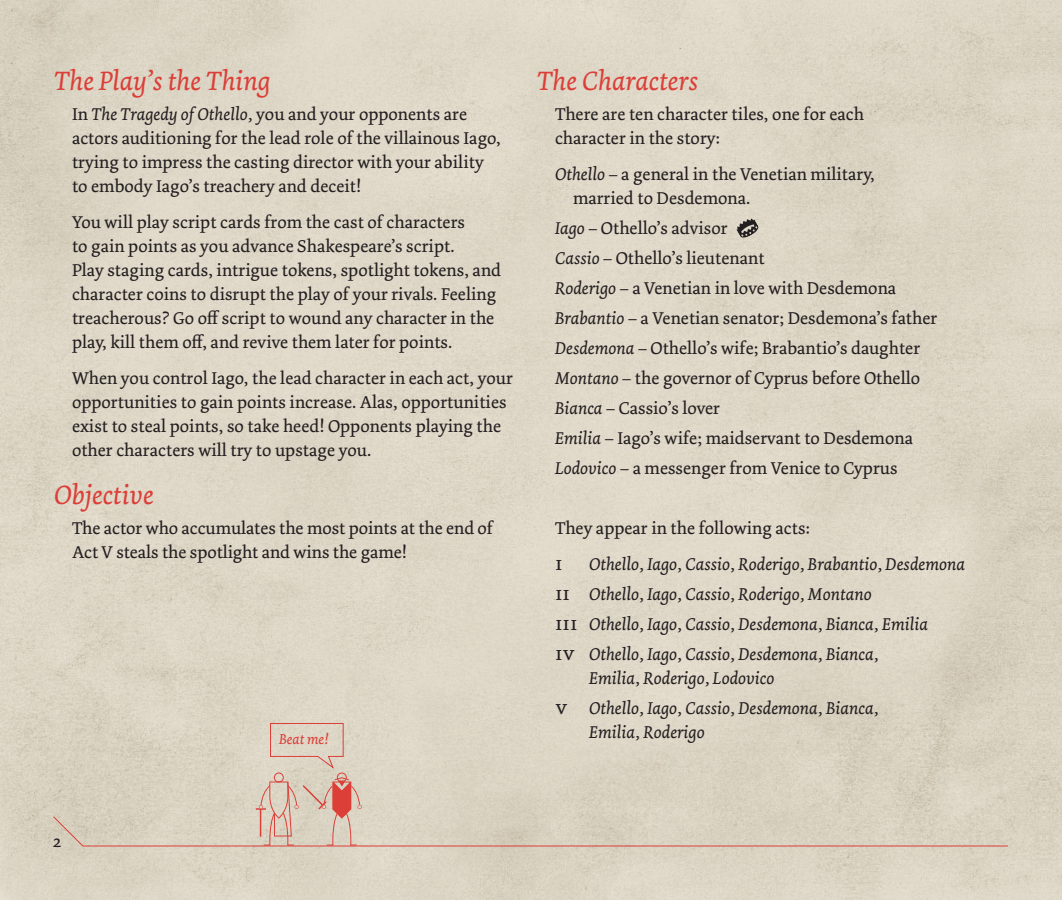
<style>
.page{position:relative;width:1062px;height:900px;background:#ddd6c6}
.page>*{position:absolute;margin:0;border:0;box-sizing:border-box;transform-origin:0 0}
.t1{font:italic 28px "Dolly Pro";color:#db3f38}
.t2{font:20px "Dolly Pro Regular Small Caps";color:#231f20}
.t3{font:18px/24px "Dolly Pro";color:#231f20}
.t4{font:italic 18px/30px "Dolly Pro";color:#231f20}
.t5{font:italic 15px "Dolly Pro";color:#db3f38}
.s1{font-style:italic}
.s2{font-family:"Dolly Pro Regular Small Caps";font-style:normal;font-size:20px}
</style>
<div class="page">
<div style="left:337px;top:773px;width:10px;height:10px;border:1px solid #db3f38;border-radius:50%"></div>
<div style="left:274px;top:773px;width:10px;height:10px;border:1px solid #db3f38;border-radius:50%"></div>
<svg style="left:52px;top:777px;width:957px;height:70px;background:#d8cdbc"></svg>
<svg style="left:270px;top:723px;width:74px;height:47px;background:#dcccbc"></svg>
<svg style="left:736px;top:218px;width:23px;height:20px"></svg>
<h1 class="t1" style="left:54px;top:63px;width:218px">The Play’s the Thing</h1>
<p class="t3" style="left:72px;top:102px;width:430px">In <span class="s1">The Tragedy of Othello,</span> you and your opponents are actors auditioning for the lead role of the villainous Iago, trying to impress the casting director with your ability to embody Iago’s treachery and deceit!</p>
<p class="t3" style="left:72px;top:210px;width:431px">You will play script cards from the cast of characters<br>to gain points as you advance Shakespeare’s script.<br>Play staging cards, intrigue tokens, spotlight tokens, and character coins to disrupt the play of your rivals. Feeling treacherous? Go off script to wound any character in the play, kill them off, and revive them later for points.</p>
<p class="t3" style="left:72px;top:366px;width:442px">When you control Iago, the lead character in each act, your opportunities to gain points increase. Alas, opportunities exist to steal points, so take heed! Opponents playing the other characters will try to upstage you.</p>
<h1 class="t1" style="left:54px;top:477px;width:101px">Objective</h1>
<p class="t3" style="left:72px;top:516px;width:423px">The actor who accumulates the most points at the end of<br>Act V steals the spotlight and wins the game!</p>
<p class="t5" style="left:279px;top:729px;width:51px">Beat me!</p>
<h1 class="t1" style="left:537px;top:63px;width:163px">The Characters</h1>
<p class="t3" style="left:555px;top:102px;width:311px">There are ten character tiles, one for each character in the story:</p>
<p class="t3" style="left:573px;top:162px;width:303px;text-indent:-18px"><span class="s1">Othello</span> – a general in the Venetian military, married to Desdemona.</p>
<p class="t3" style="left:555px;top:213px;width:384px;line-height:30px"><span class="s1">Iago</span> – Othello’s advisor<br><span class="s1">Cassio</span> – Othello’s lieutenant<br><span class="s1">Roderigo</span> – a Venetian in love with Desdemona <span class="s1">Brabantio</span> – a Venetian senator; Desdemona’s father <span class="s1">Desdemona</span> – Othello’s wife; Brabantio’s daughter <span class="s1">Montano</span> – the governor of Cyprus before Othello <span class="s1">Bianca</span> – Cassio’s lover<br><span class="s1">Emilia</span> – Iago’s wife; maidservant to Desdemona <span class="s1">Lodovico</span> – a messenger from Venice to Cyprus</p>
<p class="t3" style="left:555px;top:516px;width:257px">They appear in the following acts:</p>
<p class="t2" style="left:555px;top:551px;width:9px">i</p>
<p class="t4" style="left:555px;top:549px;width:412px;text-indent:34px">Othello, Iago, Cassio, Roderigo, Brabantio, Desdemona <span class="s2">ii</span> Othello, Iago, Cassio, Roderigo, Montano<br><span class="s2">iii</span> Othello, Iago, Cassio, Desdemona, Bianca, Emilia<br><span class="s2">iv</span> Othello, Iago, Cassio, Desdemona, Bianca,</p>
<p class="t4" style="left:555px;top:663px;width:325px;text-indent:34px">Emilia, Roderigo, Lodovico<br><span class="s2">v</span> Othello, Iago, Cassio, Desdemona, Bianca,</p>
<p class="t4" style="left:589px;top:717px;width:117px">Emilia, Roderigo</p>
<p class="t3" style="left:53px;top:829px;width:10px">2</p>
</div>
